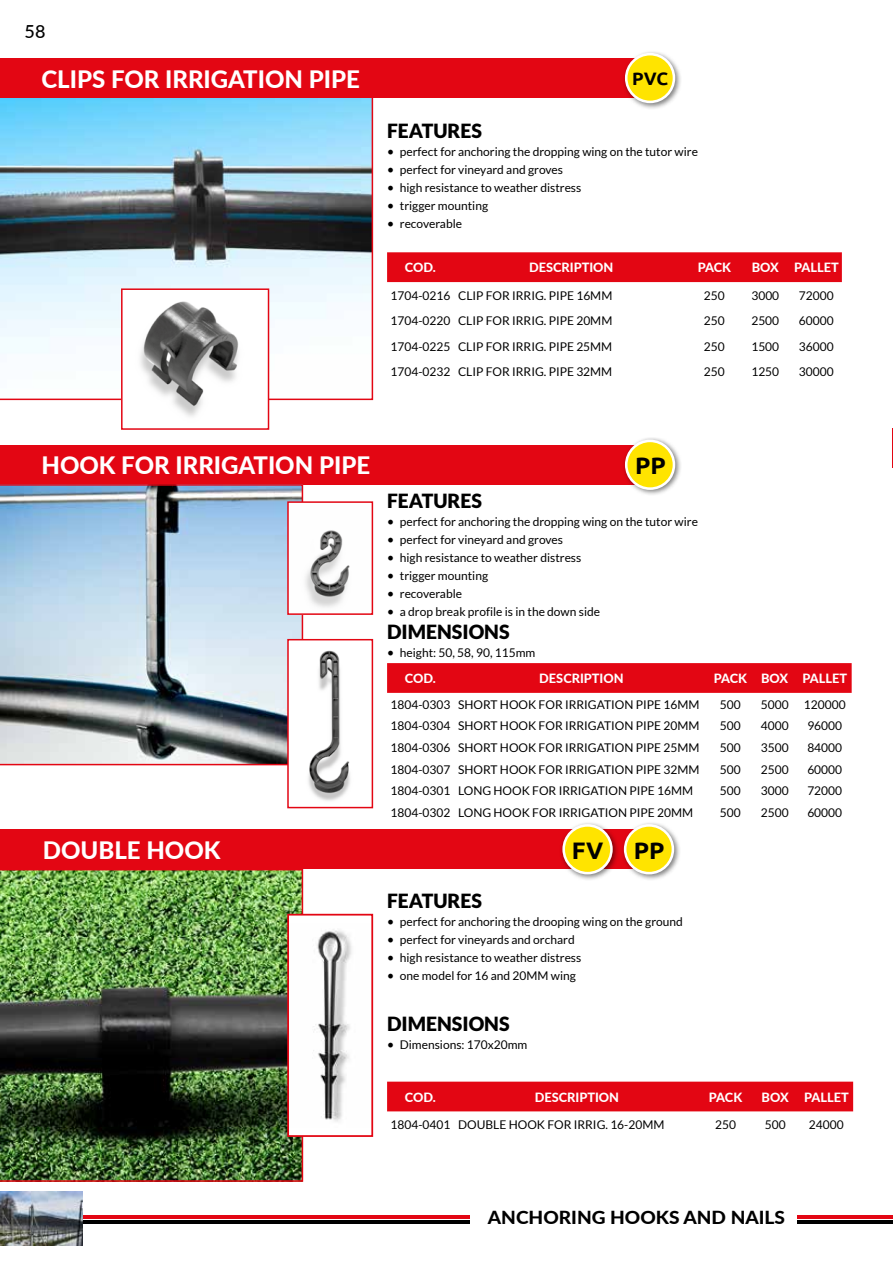
<style>
.page{position:relative;width:893px;height:1263px;background:#fff}
.page>*{position:absolute;margin:0;border:0;box-sizing:border-box;transform-origin:0 0}
.t1{font:800 24px "Lato";color:#fff}
.t2{font:700 23.85px "Ubuntu";color:#000}
.t3{font:900 19.5px "Lato";color:#000}
.t4{font:800 18px "Lato";color:#000;scale:1.06 1}
.t5{font:700 18px "Ubuntu";color:#000}
.t6{font:500 18px "Lato";color:#000}
.t7{font:800 12.75px "Lato";color:#fff}
.t8{font:12px "Lato";color:#000}
.s1{font-family:"Minion Pro";font-size:18px}
</style>
<div class="page">
<hr style="left:0;top:1215px;width:470px;height:3px;background:#e30613">
<hr style="left:798px;top:1215px;width:95px;height:3px;background:#e30613">
<hr style="left:0;top:1220px;width:470px;height:3px;background:#000">
<hr style="left:798px;top:1220px;width:95px;height:3px;background:#000">
<img style="left:0;top:1191px;width:82px;height:55px">
<div style="left:0;top:829px;width:646px;height:40px;background:#e30613"></div>
<img style="left:0;top:869px;width:303px;height:313px">
<svg style="left:387px;top:663px;width:465px;height:30px;background:#e30814"></svg>
<div style="left:0;top:445px;width:644px;height:39px;background:#e30613"></div>
<div style="left:622px;top:437px;width:60px;height:59px;background:#000;opacity:.5"></div>
<div style="left:626px;top:441px;width:48px;height:48px;background:#ffe400;border-radius:50%"></div>
<div style="left:625px;top:440px;width:50px;height:50px;border:3px solid #fff;border-radius:50%"></div>
<div style="left:621px;top:821px;width:60px;height:60px;background:#000;opacity:.5"></div>
<div style="left:625px;top:825px;width:48px;height:48px;background:#ffe400;border-radius:50%"></div>
<div style="left:624px;top:824px;width:50px;height:50px;border:3px solid #fff;border-radius:50%"></div>
<div style="left:559px;top:821px;width:60px;height:60px;background:#000;opacity:.5"></div>
<div style="left:564px;top:825px;width:47px;height:48px;background:#ffe400;border-radius:50%"></div>
<div style="left:562px;top:824px;width:51px;height:50px;border:3px solid #fff;border-radius:50%"></div>
<svg style="left:0;top:484px;width:303px;height:281px;background:#a6b8c6"></svg>
<img style="left:290px;top:642px;width:60px;height:159px">
<div style="left:287px;top:639px;width:86px;height:169px;border:2px solid #e30613"></div>
<div style="left:288px;top:915px;width:84px;height:221px;background:#fff"></div>
<img style="left:313px;top:929px;width:39px;height:193px">
<div style="left:287px;top:914px;width:86px;height:223px;border:2px solid #e30613"></div>
<img style="left:290px;top:504px;width:60px;height:108px">
<div style="left:287px;top:501px;width:86px;height:114px;border:2px solid #e30613"></div>
<svg style="left:0;top:98px;width:373px;height:302px"></svg>
<div style="left:387px;top:252px;width:455px;height:30px;background:#e30613"></div>
<div style="left:0;top:58px;width:644px;height:40px;background:#e30613"></div>
<img style="left:124px;top:291px;width:142px;height:126px">
<div style="left:121px;top:288px;width:148px;height:142px;border:2px solid #e30613"></div>
<div style="left:622px;top:50px;width:60px;height:60px;background:#000;opacity:.5"></div>
<div style="left:626px;top:54px;width:48px;height:48px;background:#ffe400;border-radius:50%"></div>
<div style="left:625px;top:53px;width:50px;height:50px;border:3px solid #fff;border-radius:50%"></div>
<hr style="left:892px;top:428px;width:1px;height:40px;background:#e30613">
<div style="left:387px;top:1082px;width:466px;height:29px;background:#e30613"></div>
<h3 class="t6" style="left:25px;top:19px;width:22px">58</h3>
<h1 class="t1" style="left:41px;top:61px;width:320px">CLIPS FOR IRRIGATION PIPE</h1>
<h3 class="t5" style="left:632px;top:68px;width:37px">PVC</h3>
<h3 class="t3" style="left:387px;top:120px;width:97px">FEATURES</h3>
<p class="t8" style="left:387px;top:145px;width:312px"><span class="s1">•</span> perfect for anchoring the dropping wing on the tutor wire</p>
<p class="t8" style="left:387px;top:163px;width:177px"><span class="s1">•</span> perfect for vineyard and groves</p>
<p class="t8" style="left:387px;top:181px;width:196px"><span class="s1">•</span> high resistance to weather distress</p>
<p class="t8" style="left:387px;top:199px;width:103px"><span class="s1">•</span> trigger mounting</p>
<p class="t8" style="left:387px;top:217px;width:77px"><span class="s1">•</span> recoverable</p>
<p class="t7" style="left:405px;top:258px;width:33px">COD.</p>
<p class="t7" style="left:529px;top:258px;width:86px">DESCRIPTION</p>
<p class="t7" style="left:698px;top:258px;width:35px">PACK</p>
<p class="t7" style="left:752px;top:258px;width:89px">BOX PALLET</p>
<p class="t8" style="left:391px;top:289px;width:223px">1704-0216 CLIP FOR IRRIG. PIPE 16MM</p>
<p class="t8" style="left:704px;top:289px;width:22px">250</p>
<p class="t8" style="left:751px;top:289px;width:29px">3000</p>
<p class="t8" style="left:799px;top:289px;width:36px">72000</p>
<p class="t8" style="left:391px;top:314px;width:223px">1704-0220 CLIP FOR IRRIG. PIPE 20MM</p>
<p class="t8" style="left:704px;top:314px;width:22px">250</p>
<p class="t8" style="left:751px;top:314px;width:29px">2500</p>
<p class="t8" style="left:799px;top:314px;width:36px">60000</p>
<p class="t8" style="left:390px;top:340px;width:223px">1704-0225 CLIP FOR IRRIG. PIPE 25MM</p>
<p class="t8" style="left:704px;top:340px;width:22px">250</p>
<p class="t8" style="left:751px;top:340px;width:29px">1500</p>
<p class="t8" style="left:799px;top:340px;width:36px">36000</p>
<p class="t8" style="left:390px;top:365px;width:223px">1704-0232 CLIP FOR IRRIG. PIPE 32MM</p>
<p class="t8" style="left:704px;top:365px;width:22px">250</p>
<p class="t8" style="left:751px;top:365px;width:29px">1250</p>
<p class="t8" style="left:799px;top:365px;width:36px">30000</p>
<h1 class="t1" style="left:41px;top:448px;width:330px">HOOK FOR IRRIGATION PIPE</h1>
<h1 class="t1" style="left:43px;top:832px;width:179px">DOUBLE HOOK</h1>
<h2 class="t2" style="left:635px;top:451px;width:32px">PP</h2>
<h3 class="t3" style="left:387px;top:489px;width:97px">FEATURES</h3>
<p class="t8" style="left:387px;top:515px;width:312px"><span class="s1">•</span> perfect for anchoring the dropping wing on the tutor wire</p>
<p class="t8" style="left:387px;top:533px;width:177px"><span class="s1">•</span> perfect for vineyard and groves</p>
<p class="t8" style="left:387px;top:551px;width:196px"><span class="s1">•</span> high resistance to weather distress</p>
<p class="t8" style="left:387px;top:569px;width:103px"><span class="s1">•</span> trigger mounting</p>
<p class="t8" style="left:387px;top:587px;width:77px"><span class="s1">•</span> recoverable</p>
<p class="t8" style="left:387px;top:605px;width:214px"><span class="s1">•</span> a drop break profile is in the down side</p>
<h3 class="t3" style="left:387px;top:621px;width:124px">DIMENSIONS</h3>
<p class="t8" style="left:387px;top:646px;width:150px"><span class="s1">•</span> height: 50, 58, 90, 115mm</p>
<p class="t7" style="left:405px;top:669px;width:33px">COD.</p>
<p class="t7" style="left:539px;top:669px;width:86px">DESCRIPTION</p>
<p class="t7" style="left:714px;top:669px;width:135px">PACK BOX PALLET</p>
<p class="t8" style="left:391px;top:697px;width:310px">1804-0303 SHORT HOOK FOR IRRIGATION PIPE 16MM</p>
<p class="t8" style="left:720px;top:697px;width:22px">500</p>
<p class="t8" style="left:761px;top:697px;width:29px">5000</p>
<p class="t8" style="left:804px;top:697px;width:43px">120000</p>
<p class="t8" style="left:391px;top:719px;width:310px">1804-0304 SHORT HOOK FOR IRRIGATION PIPE 20MM</p>
<p class="t8" style="left:720px;top:719px;width:22px">500</p>
<p class="t8" style="left:761px;top:719px;width:29px">4000</p>
<p class="t8" style="left:807px;top:719px;width:36px">96000</p>
<p class="t8" style="left:391px;top:741px;width:310px">1804-0306 SHORT HOOK FOR IRRIGATION PIPE 25MM</p>
<p class="t8" style="left:720px;top:741px;width:22px">500</p>
<p class="t8" style="left:761px;top:741px;width:29px">3500</p>
<p class="t8" style="left:807px;top:741px;width:36px">84000</p>
<p class="t8" style="left:391px;top:762px;width:310px">1804-0307 SHORT HOOK FOR IRRIGATION PIPE 32MM</p>
<p class="t8" style="left:720px;top:762px;width:22px">500</p>
<p class="t8" style="left:761px;top:762px;width:29px">2500</p>
<p class="t8" style="left:807px;top:762px;width:36px">60000</p>
<p class="t8" style="left:391px;top:784px;width:304px">1804-0301 LONG HOOK FOR IRRIGATION PIPE 16MM</p>
<p class="t8" style="left:720px;top:784px;width:22px">500</p>
<p class="t8" style="left:761px;top:784px;width:29px">3000</p>
<p class="t8" style="left:807px;top:784px;width:36px">72000</p>
<p class="t8" style="left:391px;top:806px;width:304px">1804-0302 LONG HOOK FOR IRRIGATION PIPE 20MM</p>
<p class="t8" style="left:720px;top:806px;width:22px">500</p>
<p class="t8" style="left:761px;top:806px;width:29px">2500</p>
<p class="t8" style="left:807px;top:806px;width:36px">60000</p>
<h2 class="t2" style="left:572px;top:835px;width:33px">FV</h2>
<h2 class="t2" style="left:634px;top:835px;width:32px">PP</h2>
<h3 class="t3" style="left:387px;top:889px;width:97px">FEATURES</h3>
<p class="t8" style="left:387px;top:915px;width:297px"><span class="s1">•</span> perfect for anchoring the drooping wing on the ground</p>
<p class="t8" style="left:387px;top:933px;width:189px"><span class="s1">•</span> perfect for vineyards and orchard</p>
<p class="t8" style="left:387px;top:951px;width:196px"><span class="s1">•</span> high resistance to weather distress</p>
<p class="t8" style="left:387px;top:969px;width:190px"><span class="s1">•</span> one model for 16 and 20MM wing</p>
<h3 class="t3" style="left:387px;top:1013px;width:124px">DIMENSIONS</h3>
<p class="t8" style="left:387px;top:1038px;width:142px"><span class="s1">•</span> Dimensions: 170x20mm</p>
<p class="t7" style="left:405px;top:1087px;width:33px">COD.</p>
<p class="t7" style="left:535px;top:1087px;width:86px">DESCRIPTION</p>
<p class="t7" style="left:709px;top:1087px;width:35px">PACK</p>
<p class="t7" style="left:762px;top:1087px;width:89px">BOX PALLET</p>
<p class="t8" style="left:391px;top:1118px;width:275px">1804-0401 DOUBLE HOOK FOR IRRIG. 16-20MM</p>
<p class="t8" style="left:715px;top:1118px;width:22px">250</p>
<p class="t8" style="left:765px;top:1118px;width:22px">500</p>
<p class="t8" style="left:809px;top:1118px;width:36px">24000</p>
<h3 class="t4" style="left:488px;top:1204px;width:282px">ANCHORING HOOKS AND NAILS</h3>
</div>
